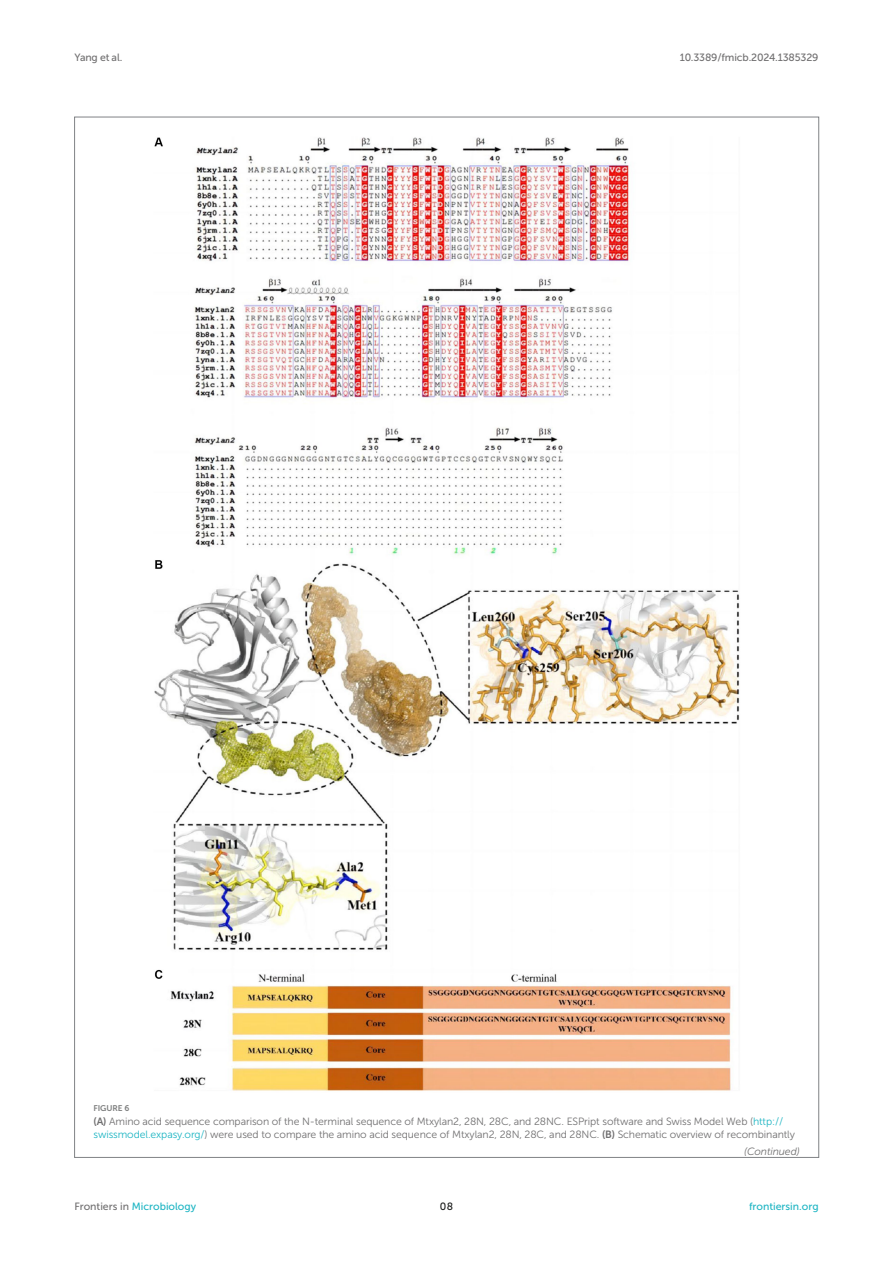
<style>
.page{position:relative;width:893px;height:1263px;background:#fff}
.page>*{position:absolute;margin:0;border:0;box-sizing:border-box;transform-origin:0 0}
.FIG_LEG{font:10.5px/13.5px "Museo Sans 300";letter-spacing:-.01em;color:#706f70}
.t1{font:10.5px "Museo Sans 500";color:#1db5c3}
.t2{font:10.5px "Museo Sans 500";letter-spacing:-.015em;color:#706f70}
.FIG_Continued{font:italic 10.5px "Museo Sans 300";letter-spacing:-.01em;color:#706f70}
.t3{font:10.5px "Museo Sans 500";color:#1b1c1b}
.FIG_HD{font:8.25px "Museo Sans 700";letter-spacing:-.01em;color:#7e7f7f}
.s1{font-family:"Museo Sans 700"}
.s2{color:#1db5c3}
.s3{color:#706f70}
</style>
<div class="page">
<img style="left:154px;top:137px;width:586px;height:954px">
<p class="t2" style="left:74px;top:51px;width:49px">Yang et al.</p>
<p class="t2" style="left:680px;top:51px;width:140px">10.3389/fmicb.2024.1385329</p>
<p class="FIG_HD" style="left:94px;top:1104px;width:37px">FIGURE 6</p>
<p class="FIG_LEG" style="left:94px;top:1115px;width:703px"><span class="s1">(A)</span> Amino acid sequence comparison of the N-terminal sequence of Mtxylan2, 28N, 28C, and 28NC. ESPript software and Swiss Model Web (<span class="s2">http:// swissmodel.expasy.org/</span>) were used to compare the amino acid sequence of Mtxylan2, 28N, 28C, and 28NC. <span class="s1">(B)</span> Schematic overview of recombinantly</p>
<p class="FIG_Continued" style="left:744px;top:1146px;width:57px">(Continued)</p>
<p class="t1" style="left:74px;top:1200px;width:123px"><span class="s3">Frontiers in</span> Microbiology</p>
<p class="t3" style="left:440px;top:1200px;width:15px">08</p>
<p class="t1" style="left:749px;top:1200px;width:71px">frontiersin.org</p>
</div>
